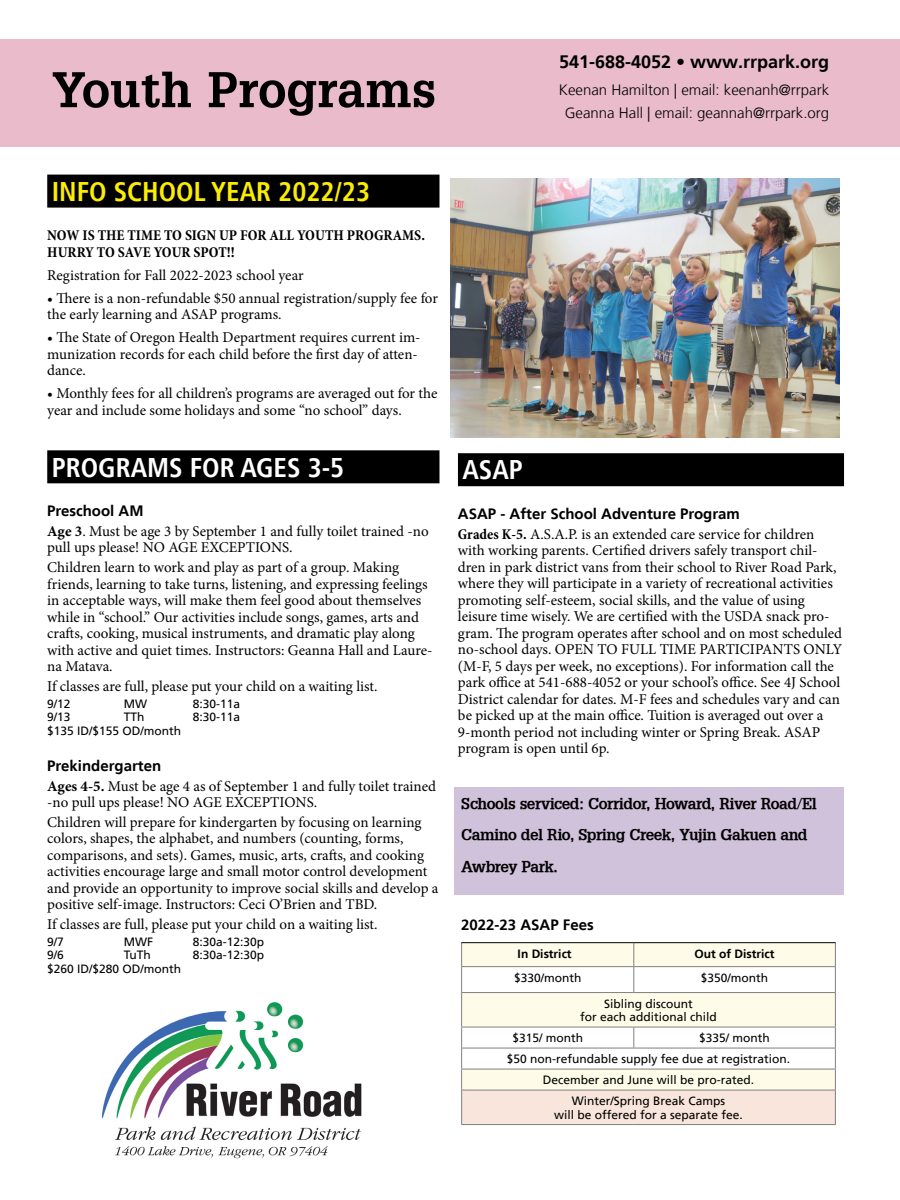
<style>
.page{position:relative;width:900px;height:1200px;background:#fff}
.page>*{position:absolute;margin:0;border:0;box-sizing:border-box;transform-origin:0 0}
.Headline_Page{font:700 52.5px "Glytus";color:#000}
.Headline_Main{font:700 condensed 27px "Frutiger LT";color:#fff}
.Headline_Main-2{font:700 condensed 27px "Frutiger LT";color:#fbed01}
.Classname{font:700 18px "Frutiger LT";color:#000}
.Headline_Sub{font:700 16.5px/31.5px "Glytus";letter-spacing:-.03em;color:#000}
.Body{font:15px/16.5px "Minion Pro";color:#000}
.Classname-2{font:15px/16.5px "Minion Pro";color:#000}
.Body-2{font:300 15px "Frutiger LT";color:#000}
.Body-3{font:700 condensed 15px/16.5px "Minion Pro";color:#000}
.Classname-3{font:700 15px "Frutiger LT";color:#000}
.Body-4{font:700 15px "Frutiger LT";color:#000}
.Day_Date_4col{font:12px/13.5px "Frutiger LT";color:#000;text-align:center}
.Day_Date_5col{font:700 12px "Frutiger LT";color:#000}
.s1{font-weight:700}
.s2{font-weight:700;font-stretch:condensed}
</style>
<div class="page">
<div style="left:0;top:39px;width:900px;height:108px;background:#e9bbcb"></div>
<div style="left:47px;top:175px;width:393px;height:33px;background:#000"></div>
<div style="left:47px;top:450px;width:393px;height:33px;background:#000"></div>
<svg style="left:462px;top:943px;width:373px;height:147px;fill:#fefce9"></svg>
<div style="left:462px;top:1090px;width:373px;height:35px;background:#f8e5dc"></div>
<hr style="left:461px;top:966px;width:173px;height:1px;background:#808080">
<svg style="left:461px;top:943px;width:1px;height:49px"></svg>
<hr style="left:634px;top:966px;width:202px;height:1px;background:#808080">
<svg style="left:633px;top:943px;width:1px;height:49px"></svg>
<svg style="left:835px;top:943px;width:1px;height:49px"></svg>
<hr style="left:461px;top:992px;width:173px;height:1px;background:#808080">
<hr style="left:461px;top:993px;width:1px;height:34px;background:#808080">
<hr style="left:634px;top:992px;width:202px;height:1px;background:#808080">
<hr style="left:835px;top:993px;width:1px;height:34px;background:#808080">
<hr style="left:461px;top:1027px;width:173px;height:1px;background:#808080">
<hr style="left:634px;top:1027px;width:202px;height:1px;background:#808080">
<svg style="left:633px;top:1027px;width:1px;height:21px"></svg>
<hr style="left:461px;top:1048px;width:173px;height:1px;background:#808080">
<hr style="left:634px;top:1048px;width:202px;height:1px;background:#808080">
<hr style="left:461px;top:1069px;width:173px;height:1px;background:#808080">
<svg style="left:461px;top:1027px;width:1px;height:63px"></svg>
<hr style="left:634px;top:1069px;width:202px;height:1px;background:#808080">
<svg style="left:835px;top:1027px;width:1px;height:63px"></svg>
<hr style="left:461px;top:1090px;width:173px;height:1px;background:#808080">
<hr style="left:461px;top:1090px;width:1px;height:34px;background:#808080">
<hr style="left:634px;top:1090px;width:202px;height:1px;background:#808080">
<hr style="left:835px;top:1090px;width:1px;height:34px;background:#808080">
<hr style="left:461px;top:1124px;width:173px;height:1px;background:#808080">
<hr style="left:634px;top:1124px;width:202px;height:1px;background:#808080">
<hr style="left:461px;top:942px;width:173px;height:1px;background:#000">
<hr style="left:634px;top:942px;width:202px;height:1px;background:#000">
<div style="left:454px;top:787px;width:390px;height:108px;background:#d0c2db"></div>
<div style="left:458px;top:453px;width:386px;height:33px;background:#000"></div>
<img style="left:451px;top:178px;width:389px;height:259px">
<img style="left:101px;top:1002px;width:261px;height:157px">
<p class="Headline_Page" style="left:52px;top:59px;width:386px">Youth Programs</p>
<p class="Classname" style="left:559px;top:51px;width:272px">541-688-4052 • www.rrpark.org</p>
<p class="Body-2" style="left:559px;top:81px;width:272px">Keenan Hamilton | email: keenanh@rrpark</p>
<p class="Body-2" style="left:565px;top:104px;width:266px">Geanna Hall | email: geannah@rrpark.org</p>
<p class="Headline_Main-2" style="left:52px;top:175px;width:320px">INFO SCHOOL YEAR 2022/23</p>
<p class="Body-3" style="left:47px;top:227px;width:379px">NOW IS THE TIME TO SIGN UP FOR ALL YOUTH PROGRAMS.<br>HURRY TO SAVE YOUR SPOT!!</p>
<p class="Body" style="left:47px;top:267px;width:258px">Registration for Fall 2022-2023 school year</p>
<p class="Body" style="left:47px;top:290px;width:392px">• There is a non-refundable $50 annual registration/supply fee for the early learning and ASAP programs.</p>
<p class="Body" style="left:47px;top:329px;width:375px">• The State of Oregon Health Department requires current im&shy;munization records for each child before the first day of atten&shy;dance.</p>
<p class="Body" style="left:47px;top:385px;width:392px">• Monthly fees for all children’s programs are averaged out for the year and include some holidays and some “no school” days.</p>
<p class="Headline_Main" style="left:52px;top:451px;width:294px">PROGRAMS FOR AGES 3-5</p>
<p class="Classname-3" style="left:47px;top:502px;width:98px">Preschool AM</p>
<p class="Classname-2" style="left:47px;top:523px;width:383px"><span class="s1">Age 3</span>. Must be age 3 by September 1 and fully toilet trained -no pull ups please! NO AGE EXCEPTIONS.</p>
<p class="Classname-2" style="left:47px;top:559px;width:387px">Children learn to work and play as part of a group. Making friends, learning to take turns, listening, and expressing feelings in acceptable ways, will make them feel good about themselves while in “school.” Our activities include songs, games, arts and crafts, cooking, musical instruments, and dramatic play along with active and quiet times. Instructors: Geanna Hall and Laure&shy;na Matava.</p>
<p class="Classname-2" style="left:47px;top:678px;width:332px">If classes are full, please put your child on a waiting list.</p>
<p class="Day_Date_4col" style="left:47px;top:697px;width:25px">9/12</p>
<p class="Day_Date_4col" style="left:124px;top:697px;width:25px">MW</p>
<p class="Day_Date_4col" style="left:193px;top:697px;width:49px">8:30-11a</p>
<p class="Day_Date_4col" style="left:47px;top:710px;width:25px">9/13</p>
<p class="Day_Date_4col" style="left:124px;top:710px;width:22px">TTh</p>
<p class="Day_Date_4col" style="left:193px;top:710px;width:49px">8:30-11a</p>
<p class="Day_Date_4col" style="left:47px;top:724px;width:136px">$135 ID/$155 OD/month</p>
<p class="Classname-3" style="left:47px;top:757px;width:115px">Prekindergarten</p>
<p class="Classname-2" style="left:47px;top:778px;width:390px"><span class="s1">Ages 4-5.</span> Must be age 4 as of September 1 and fully toilet trained -no pull ups please! NO AGE EXCEPTIONS.</p>
<p class="Classname-2" style="left:47px;top:814px;width:393px">Children will prepare for kindergarten by focusing on learning colors, shapes, the alphabet, and numbers (counting, forms, comparisons, and sets). Games, music, arts, crafts, and cooking activities encourage large and small motor control development and provide an opportunity to improve social skills and develop a positive self-image. Instructors: Ceci O’Brien and TBD.</p>
<p class="Classname-2" style="left:47px;top:916px;width:332px">If classes are full, please put your child on a waiting list.</p>
<p class="Day_Date_4col" style="left:47px;top:935px;width:18px">9/7</p>
<p class="Day_Date_4col" style="left:124px;top:935px;width:31px">MWF</p>
<p class="Day_Date_4col" style="left:193px;top:935px;width:73px">8:30a-12:30p</p>
<p class="Day_Date_4col" style="left:47px;top:948px;width:18px">9/6</p>
<p class="Day_Date_4col" style="left:124px;top:948px;width:29px">TuTh</p>
<p class="Day_Date_4col" style="left:193px;top:948px;width:73px">8:30a-12:30p</p>
<p class="Day_Date_4col" style="left:47px;top:962px;width:136px">$260 ID/$280 OD/month</p>
<p class="Headline_Main" style="left:462px;top:454px;width:62px">ASAP</p>
<p class="Classname-3" style="left:458px;top:505px;width:284px">ASAP - After School Adventure Program</p>
<p class="Body" style="left:458px;top:526px;width:386px"><span class="s2">Grades K-5.</span> A.S.A.P. is an extended care service for children with working parents. Certified drivers safely transport chil&shy;dren in park district vans from their school to River Road Park, where they will participate in a variety of recreational activities promoting self-esteem, social skills, and the value of using leisure time wisely. We are certified with the USDA snack pro&shy;gram. The program operates after school and on most scheduled no-school days. OPEN TO FULL TIME PARTICIPANTS ONLY (M-F, 5 days per week, no exceptions). For information call the park office at 541-688-4052 or your school’s office. See 4J School District calendar for dates. M-F fees and schedules vary and can be picked up at the main office. Tuition is averaged out over a 9-month period not including winter or Spring Break. ASAP program is open until 6p.</p>
<p class="Headline_Sub" style="left:461px;top:787px;width:357px">Schools serviced: Corridor, Howard, River Road/El<br>Camino del Rio, Spring Creek, Yujin Gakuen and<br>Awbrey Park.</p>
<p class="Body-4" style="left:461px;top:916px;width:134px">2022-23 ASAP Fees</p>
<p class="Day_Date_5col" style="left:518px;top:946px;width:55px">In District</p>
<p class="Day_Date_5col" style="left:695px;top:946px;width:82px">Out of District</p>
<p class="Day_Date_4col" style="left:514px;top:971px;width:69px">$330/month</p>
<p class="Day_Date_4col" style="left:701px;top:971px;width:69px">$350/month</p>
<p class="Day_Date_4col" style="left:604px;top:997px;width:90px">Sibling discount</p>
<p class="Day_Date_4col" style="left:580px;top:1010px;width:138px">for each additional child</p>
<p class="Day_Date_4col" style="left:512px;top:1031px;width:72px">$315/ month</p>
<p class="Day_Date_4col" style="left:699px;top:1031px;width:72px">$335/ month</p>
<p class="Day_Date_4col" style="left:507px;top:1052px;width:285px">$50 non-refundable supply fee due at registration.</p>
<p class="Day_Date_4col" style="left:543px;top:1073px;width:213px">December and June will be pro-rated.</p>
<p class="Day_Date_4col" style="left:554px;top:1094px;width:190px">Winter/Spring Break Camps<br>will be offered for a separate fee.</p>
</div>
